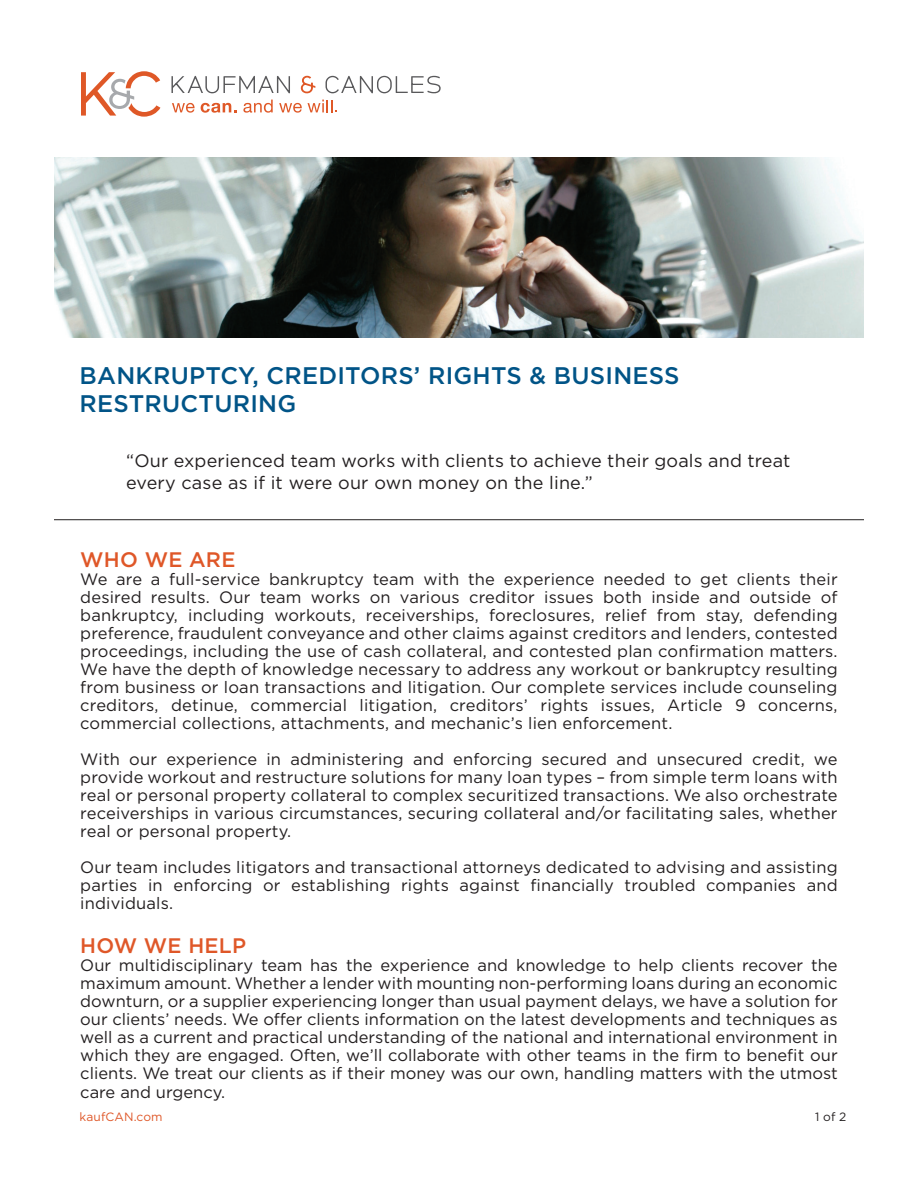
<style>
.page{position:relative;width:918px;height:1188px;background:#fff}
.page>*{position:absolute;margin:0;border:0;box-sizing:border-box;transform-origin:0 0}
.t1{font:500 24px "Gotham";letter-spacing:.01em;color:#015487}
.t2{font:500 21px "Gotham";letter-spacing:.01em;color:#df5728}
.t3{font:18px/22.5px "Gotham";letter-spacing:.01em;color:#231f20}
.t4{font:16.5px/18px "Gotham";letter-spacing:.01em;color:#231f20;text-align:justify}
.t5{font:12px "Gotham";letter-spacing:.01em;color:#df5728}
.t6{font:12px "Gotham";color:#231f20}
</style>
<div class="page">
<hr style="left:54px;top:519px;width:810px;height:1px;background:#231f20">
<img style="left:54px;top:158px;width:810px;height:180px">
<svg style="left:172px;top:103px;width:23px;height:10px"></svg>
<svg style="left:201px;top:103px;width:36px;height:10px"></svg>
<svg style="left:243px;top:100px;width:30px;height:13px"></svg>
<svg style="left:279px;top:103px;width:23px;height:10px"></svg>
<svg style="left:308px;top:100px;width:29px;height:12px"></svg>
<svg style="left:171px;top:76px;width:119px;height:17px"></svg>
<svg style="left:301px;top:76px;width:14px;height:17px"></svg>
<svg style="left:326px;top:76px;width:115px;height:17px"></svg>
<svg style="left:81px;top:71px;width:79px;height:46px"></svg>
<p class="t1" style="left:80px;top:360px;width:601px">BANKRUPTCY, CREDITORS’ RIGHTS &amp; BUSINESS</p>
<p class="t1" style="left:80px;top:388px;width:218px">RESTRUCTURING</p>
<p class="t3" style="left:126px;top:449px;width:666px">“Our experienced team works with clients to achieve their goals and treat every case as if it were our own money on the line.”</p>
<p class="t2" style="left:80px;top:546px;width:157px">WHO WE ARE</p>
<p class="t4" style="left:80px;top:570px;width:759px">We are a full-service bankruptcy team with the experience needed to get clients their desired results. Our team works on various creditor issues both inside and outside of bankruptcy, including workouts, receiverships, foreclosures, relief from stay, defending preference, fraudulent conveyance and other claims against creditors and lenders, contested proceedings, including the use of cash collateral, and contested plan confirmation matters.<br>We have the depth of knowledge necessary to address any workout or bankruptcy resulting from business or loan transactions and litigation. Our complete services include counseling creditors, detinue, commercial litigation, creditors’ rights issues, Article 9 concerns, commercial collections, attachments, and mechanic’s lien enforcement.</p>
<p class="t4" style="left:80px;top:750px;width:759px">With our experience in administering and enforcing secured and unsecured credit, we provide workout and restructure solutions for many loan types – from simple term loans with real or personal property collateral to complex securitized transactions. We also orchestrate receiverships in various circumstances, securing collateral and/or facilitating sales, whether real or personal property.</p>
<p class="t4" style="left:80px;top:858px;width:759px">Our team includes litigators and transactional attorneys dedicated to advising and assisting parties in enforcing or establishing rights against financially troubled companies and individuals.</p>
<p class="t2" style="left:80px;top:931px;width:167px">HOW WE HELP</p>
<p class="t4" style="left:80px;top:955px;width:759px">Our multidisciplinary team has the experience and knowledge to help clients recover the maximum amount. Whether a lender with mounting non-performing loans during an economic downturn, or a supplier experiencing longer than usual payment delays, we have a solution for our clients’ needs. We offer clients information on the latest developments and techniques as well as a current and practical understanding of the national and international environment in which they are engaged. Often, we’ll collaborate with other teams in the firm to benefit our clients. We treat our clients as if their money was our own, handling matters with the utmost</p>
<p class="t4" style="left:80px;top:1083px;width:146px">care and urgency.</p>
<p class="t5" style="left:80px;top:1109px;width:85px">kaufCAN.com</p>
<p class="t6" style="left:815px;top:1109px;width:33px">1 of 2</p>
</div>
